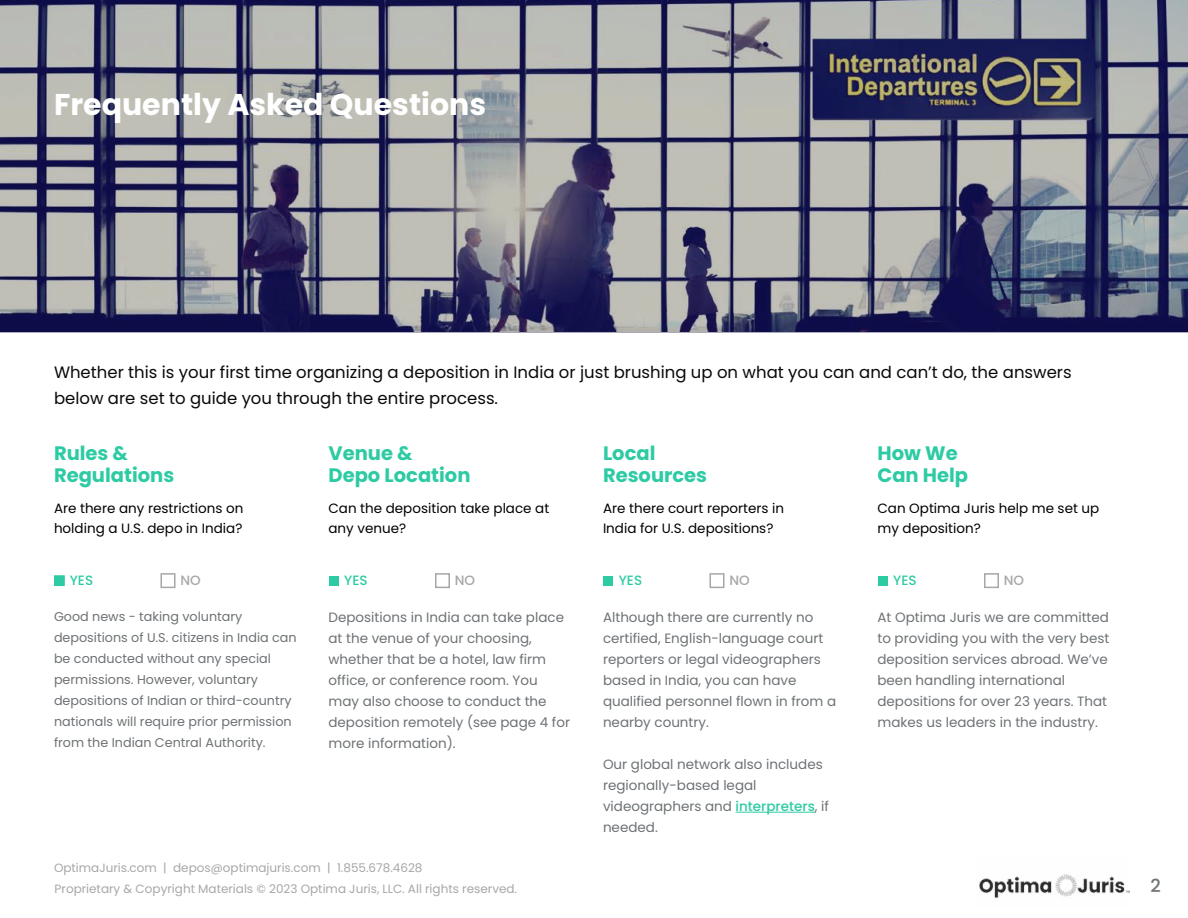
<style>
.page{position:relative;width:1188px;height:918px;background:#fff}
.page>*{position:absolute;margin:0;border:0;box-sizing:border-box;transform-origin:0 0}
.t1{font:700 30px "Poppins";color:#fff}
.t2{font:700 19.5px/22.5px "Poppins";color:#2dcba3}
.t3{font:500 18px "Poppins";color:#6d7275}
.t4{font:16.5px/25.5px "Poppins";color:#0b0908}
.t5{font:13.5px/21px "Poppins";color:#6d7275}
.t6{font:13.5px/19.5px "Poppins";color:#000}
.t7{font:500 13.5px "Poppins";color:#2dcba3}
.t8{font:500 13.5px "Poppins";color:#a7a7a7}
.t9{font:12.75px/21px "Poppins";color:#6d7275}
.t10{font:12px/21px "Poppins";color:#a7a7a7}
.s1{font-weight:500;color:#2dcba3}
</style>
<div class="page">
<svg style="left:0;top:0;width:1188px;height:332px;background:#818290"></svg>
<div style="left:54px;top:575px;width:11px;height:11px;background:#2dcba3;border:2px solid #2dcba3"></div>
<div style="left:160px;top:573px;width:16px;height:15px;background:#fff;border:2px solid #a7a7a7"></div>
<div style="left:435px;top:573px;width:15px;height:15px;border:2px solid #a7a7a7"></div>
<div style="left:329px;top:576px;width:10px;height:9px;background:#2dcba3"></div>
<hr style="left:736px;top:812px;width:79px;height:1px;background:#2dcba3">
<div style="left:710px;top:573px;width:14px;height:15px;border:2px solid #a7a7a7"></div>
<div style="left:604px;top:576px;width:9px;height:9px;background:#2dcba3"></div>
<div style="left:984px;top:573px;width:15px;height:15px;border:2px solid #a7a7a7"></div>
<div style="left:878px;top:576px;width:10px;height:9px;background:#2dcba3"></div>
<img style="left:979px;top:874px;width:151px;height:24px">
<h1 class="t1" style="left:54px;top:87px;width:434px">Frequently Asked Questions</h1>
<p class="t4" style="left:54px;top:360px;width:1019px">Whether this is your first time organizing a deposition in India or just brushing up on what you can and can’t do, the answers below are set to guide you through the entire process.</p>
<h2 class="t2" style="left:54px;top:442px;width:122px">Rules &amp;<br>Regulations</h2>
<p class="t6" style="left:54px;top:499px;width:191px">Are there any restrictions on holding a U.S. depo in India?</p>
<p class="t7" style="left:70px;top:573px;width:25px">YES</p>
<p class="t8" style="left:180px;top:573px;width:22px">NO</p>
<p class="t9" style="left:54px;top:606px;width:244px">Good news - taking voluntary depositions of U.S. citizens in India can be conducted without any special permissions. However, voluntary depositions of Indian or third-country nationals will require prior permission from the Indian Central Authority.</p>
<h2 class="t2" style="left:603px;top:442px;width:106px">Local<br>Resources</h2>
<h2 class="t2" style="left:328px;top:442px;width:143px">Venue &amp;<br>Depo Location</h2>
<h2 class="t2" style="left:878px;top:442px;width:92px">How We<br>Can Help</h2>
<p class="t6" style="left:329px;top:499px;width:222px">Can the deposition take place at any venue?</p>
<p class="t6" style="left:603px;top:499px;width:183px">Are there court reporters in<br>India for U.S. depositions?</p>
<p class="t6" style="left:878px;top:499px;width:223px">Can Optima Juris help me set up my deposition?</p>
<p class="t7" style="left:344px;top:573px;width:25px">YES</p>
<p class="t8" style="left:455px;top:573px;width:22px">NO</p>
<p class="t7" style="left:619px;top:573px;width:25px">YES</p>
<p class="t8" style="left:729px;top:573px;width:22px">NO</p>
<p class="t7" style="left:893px;top:573px;width:25px">YES</p>
<p class="t8" style="left:1004px;top:573px;width:22px">NO</p>
<p class="t5" style="left:328px;top:607px;width:243px">Depositions in India can take place at the venue of your choosing, whether that be a hotel, law firm office, or conference room. You may also choose to conduct the deposition remotely (see page 4 for more information).</p>
<p class="t5" style="left:878px;top:607px;width:233px">At Optima Juris we are committed to providing you with the very best deposition services abroad. We’ve been handling international depositions for over 23 years. That makes us leaders in the industry.</p>
<p class="t5" style="left:603px;top:607px;width:235px">Although there are currently no certified, English-language court reporters or legal videographers based in India, you can have qualified personnel flown in from a nearby country.</p>
<p class="t5" style="left:603px;top:754px;width:227px">Our global network also includes regionally-based legal videographers and <span class="s1">interpreters</span>, if needed.</p>
<p class="t10" style="left:54px;top:858px;width:465px">OptimaJuris.com | depos@optimajuris.com | 1.855.678.4628<br>Proprietary &amp; Copyright Materials © 2023 Optima Juris, LLC. All rights reserved.</p>
<h3 class="t3" style="left:1150px;top:875px;width:12px">2</h3>
</div>
